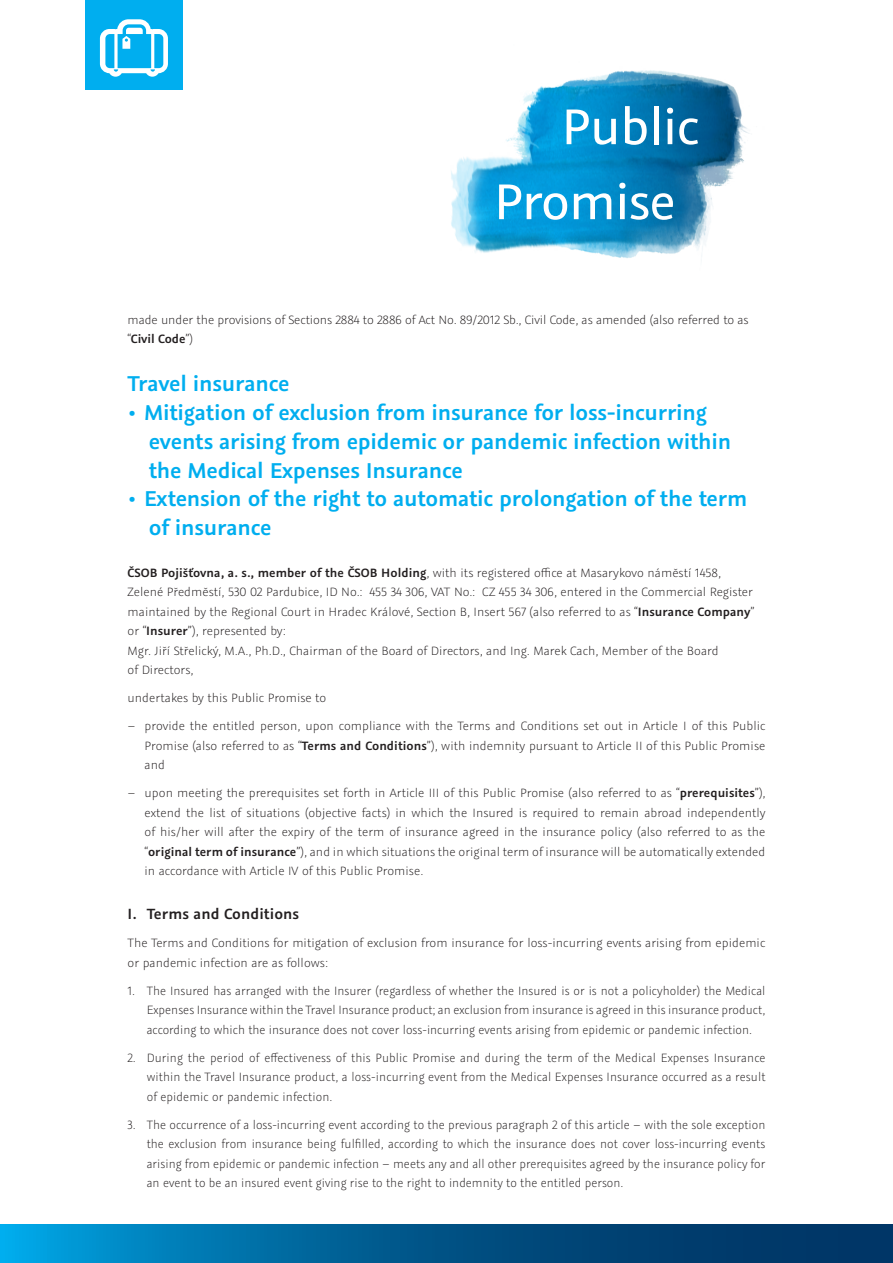
<style>
.page{position:relative;width:893px;height:1263px;background:#fff}
.page>*{position:absolute;margin:0;border:0;box-sizing:border-box;transform-origin:0 0}
.t1{font:56.25px/75px "Graublau Sans";letter-spacing:-.02em;color:#fff}
.t2{font:600 24px/28.8px "Graublau Sans";letter-spacing:-.01em;color:#00aeef}
.t3{font:600 16.5px "Graublau Sans";letter-spacing:.005em;color:#231f20}
.t4{font:300 13.5px/19.5px "Graublau Sans";letter-spacing:.005em;color:#231f20}
.t5{font:300 13.5px/19.5px "Graublau Sans";letter-spacing:.005em;color:#231f20;text-align:justify;scale:.96 1}
.s1{font-weight:600}
</style>
<div class="page">
<img style="left:451px;top:70px;width:298px;height:188px">
<svg style="left:0;top:1225px;width:893px;height:38px;background:#005c91"></svg>
<div style="left:85px;top:0;width:98px;height:89px;background:#00aeef"></div>
<svg style="left:100px;top:19px;width:68px;height:58px"></svg>
<h1 class="t1" style="left:494px;top:89px;width:207px;text-indent:68px">Public<br>Promise</h1>
<p class="t4" style="left:128px;top:310px;width:623px">made under the provisions of Sections 2884 to 2886 of Act No. 89/2012 Sb., Civil Code, as amended (also referred to as “<span class="s1">Civil Code</span>”)</p>
<h2 class="t2" style="left:128px;top:369px;width:163px">Travel insurance</h2>
<h2 class="t2" style="left:149px;top:398px;width:584px;text-indent:-21px">• Mitigation of exclusion from insurance for loss-incurring events arising from epidemic or pandemic infection within the Medical Expenses Insurance</h2>
<h2 class="t2" style="left:149px;top:484px;width:600px;text-indent:-21px">• Extension of the right to automatic prolongation of the term of insurance</h2>
<p class="t4" style="left:128px;top:563px;width:628px"><span class="s1">ČSOB Pojišťovna, a. s., member of the ČSOB Holding</span>, with its registered office at Masarykovo náměstí 1458, Zelené Předměstí, 530 02 Pardubice, ID No.: 455 34 306, VAT No.: CZ 455 34 306, entered in the Commercial Register maintained by the Regional Court in Hradec Králové, Section B, Insert 567 (also referred to as “<span class="s1">Insurance Company</span>” or “<span class="s1">Insurer</span>”), represented by:<br>Mgr. Jiří Střelický, M.A., Ph.D., Chairman of the Board of Directors, and Ing. Marek Cach, Member of the Board<br>of Directors,</p>
<p class="t4" style="left:128px;top:688px;width:200px">undertakes by this Public Promise to</p>
<p class="t4" style="left:145px;top:716px;width:622px;text-align:justify;text-indent:-17px">– provide the entitled person, upon compliance with the Terms and Conditions set out in Article I of this Public Promise (also referred to as “<span class="s1">Terms and Conditions</span>”), with indemnity pursuant to Article II of this Public Promise and</p>
<p class="t4" style="left:145px;top:783px;width:622px;text-align:justify;text-indent:-17px">– upon meeting the prerequisites set forth in Article III of this Public Promise (also referred to as “<span class="s1">prerequisites</span>”), extend the list of situations (objective facts) in which the Insured is required to remain abroad independently of his/her will after the expiry of the term of insurance agreed in the insurance policy (also referred to as the “<span class="s1">original term of insurance</span>”), and in which situations the original term of insurance will be automatically extended in accordance with Article IV of this Public Promise.</p>
<p class="t3" style="left:128px;top:903px;width:173px">I. Terms and Conditions</p>
<p class="t4" style="left:128px;top:933px;width:639px">The Terms and Conditions for mitigation of exclusion from insurance for loss-incurring events arising from epidemic or pandemic infection are as follows:</p>
<p class="t5" style="left:147px;top:980px;width:646px;text-indent:-19px">1. The Insured has arranged with the Insurer (regardless of whether the Insured is or is not a policyholder) the Medical Expenses Insurance within the Travel Insurance product; an exclusion from insurance is agreed in this insurance product, according to which the insurance does not cover loss-incurring events arising from epidemic or pandemic infection.</p>
<p class="t5" style="left:147px;top:1047px;width:646px;text-indent:-19px">2. During the period of effectiveness of this Public Promise and during the term of the Medical Expenses Insurance within the Travel Insurance product, a loss-incurring event from the Medical Expenses Insurance occurred as a result of epidemic or pandemic infection.</p>
<p class="t5" style="left:147px;top:1114px;width:646px;text-indent:-19px">3. The occurrence of a loss-incurring event according to the previous paragraph 2 of this article – with the sole exception the exclusion from insurance being fulfilled, according to which the insurance does not cover loss-incurring events arising from epidemic or pandemic infection – meets any and all other prerequisites agreed by the insurance policy for an event to be an insured event giving rise to the right to indemnity to the entitled person.</p>
</div>
